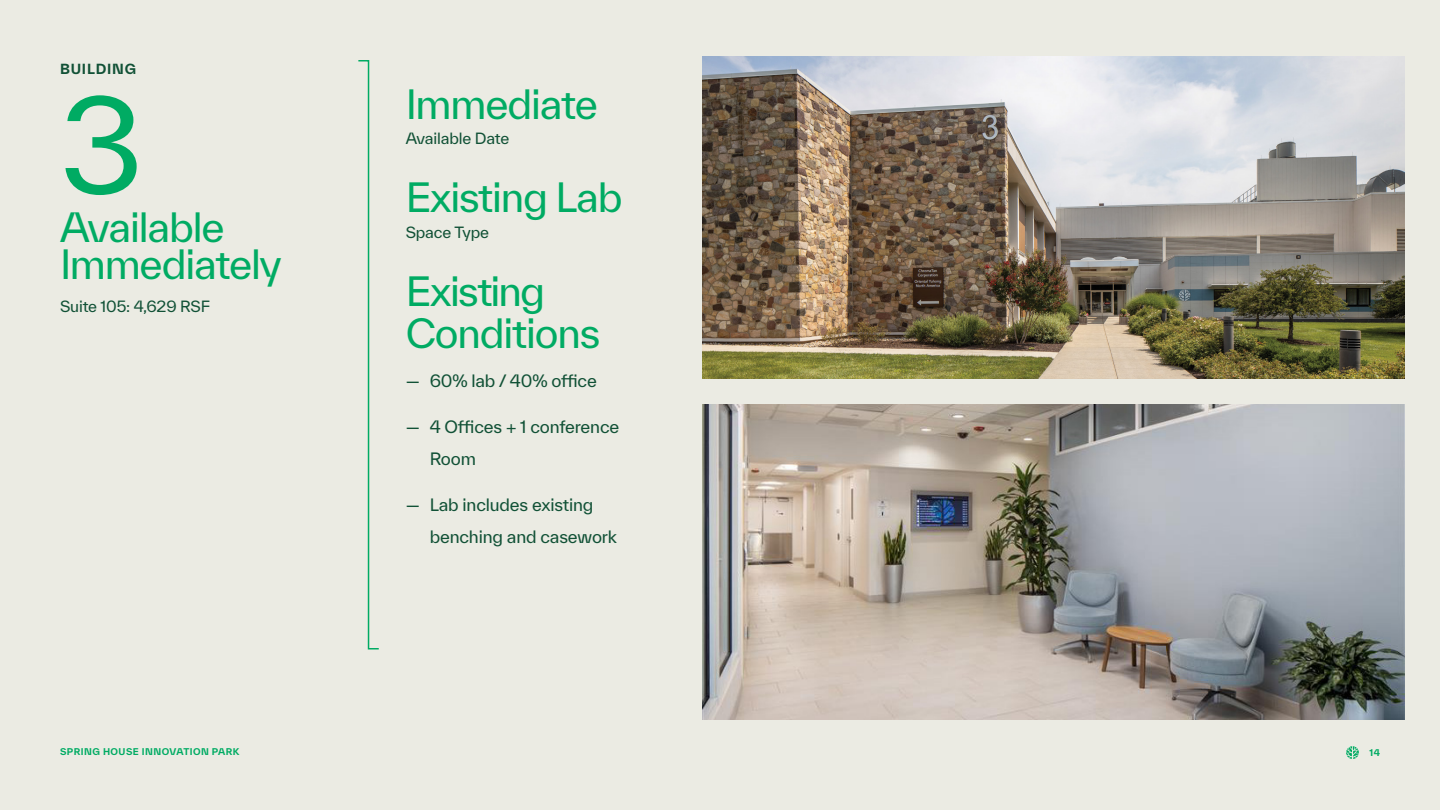
<style>
.page{position:relative;width:1440px;height:810px;background:#ebebe3}
.page>*{position:absolute;margin:0;border:0;box-sizing:border-box;transform-origin:0 0}
.t1{font:127.5px "TWK Everett";color:#00ab63}
.t2{font:39px/37.5px "TWK Everett";letter-spacing:-.03em;color:#00ab63}
.t3{font:16.5px/32.2px "TWK Everett";letter-spacing:-.01em;color:#115136}
.t4{font:15px "TWK Everett";letter-spacing:-.01em;color:#115136}
.t5{font:700 13.5px "TWK Everett";letter-spacing:.06em;color:#115136}
.t6{font:700 9px "TWK Everett";letter-spacing:.05em;color:#00ab63}
</style>
<div class="page">
<svg style="left:1346px;top:746px;width:13px;height:13px"></svg>
<img style="left:703px;top:56px;width:702px;height:323px">
<svg style="left:358px;top:60px;width:21px;height:590px"></svg>
<img style="left:703px;top:404px;width:702px;height:315px">
<p class="t5" style="left:60px;top:59px;width:78px">BUILDING</p>
<h1 class="t1" style="left:60px;top:57px;width:85px">3</h1>
<h2 class="t2" style="left:60px;top:208px;width:223px">Available<br>Immediately</h2>
<p class="t4" style="left:60px;top:296px;width:152px">Suite 105: 4,629 RSF</p>
<h2 class="t2" style="left:406px;top:85px;width:194px">Immediate</h2>
<p class="t4" style="left:406px;top:128px;width:105px">Available Date</p>
<h2 class="t2" style="left:406px;top:178px;width:219px">Existing Lab</h2>
<p class="t4" style="left:406px;top:222px;width:85px">Space Type</p>
<h2 class="t2" style="left:406px;top:269px;width:196px;line-height:42px">Existing<br>Conditions</h2>
<p class="t3" style="left:406px;top:365px;width:193px">— 60% lab / 40% office</p>
<p class="t3" style="left:430px;top:410px;width:191px;text-indent:-24px">— 4 Offices + 1 conference<br>Room</p>
<p class="t3" style="left:430px;top:488px;width:189px;text-indent:-24px">— Lab includes existing benching and casework</p>
<p class="t6" style="left:60px;top:745px;width:181px">SPRING HOUSE INNOVATION PARK</p>
<p class="t6" style="left:1369px;top:746px;width:12px">14</p>
</div>
